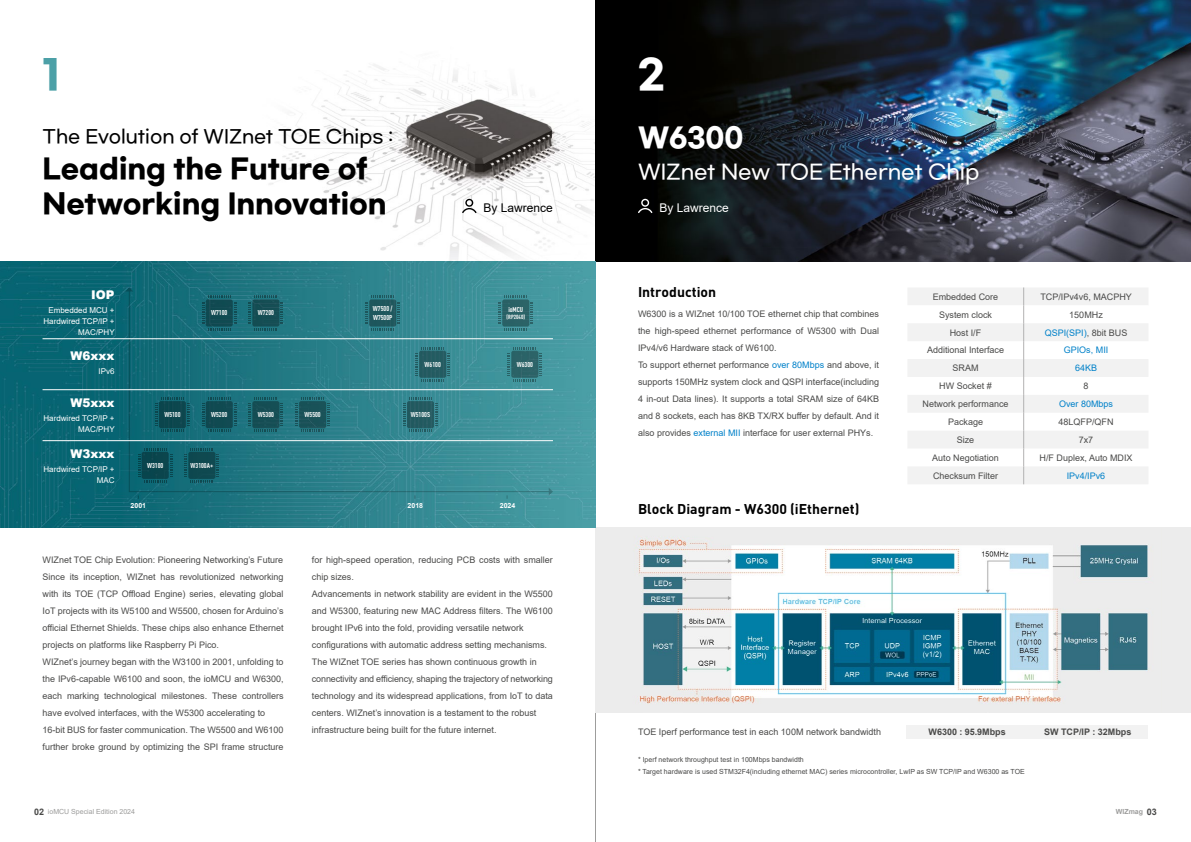
<style>
.page{position:relative;width:1191px;height:842px;background:#fff}
.page>*{position:absolute;margin:0;border:0;box-sizing:border-box;transform-origin:0 0}
.t1{font:700 40px "Gmarket Sans";color:#4ca0a7}
.t2{font:700 40px "Gmarket Sans";color:#fff}
.t3{font:700 27px/35px "Gmarket Sans";color:#000}
.t4{font:700 27px "Gmarket Sans";color:#fff}
.t5{font:500 20px "Gmarket Sans";color:#fff}
.t6{font:500 18px "Gmarket Sans";color:#000}
.t7{font:700 14px "DIN";color:#000}
.t8{font:900 12px "Arial";color:#fff}
.t9{font:12px "Arial";color:#000}
.t10{font:12px "Arial";color:#fff}
.t11{font:9px/17px "Arial";color:#4a4a49}
.t12{font:9px "Arial";color:#0081c9}
.t13{font:700 9px "Arial";color:#4a4a49}
.t14{font:8px/11px "Arial";color:#fff;text-align:right}
.t15{font:7px/12px "Arial";color:#4a4a49}
.t16{font:700 7px/9px "DIN Cond";color:#fff}
.t17{font:7px "Arial";color:#9d9d9c}
.t18{font:700 7px "Arial";color:#fff}
.t19{font:700 7px "Arial";color:#9d9d9c}
.t20{font:700 6px "DIN Cond";color:#fff}
.s1{color:#0081c9}
.s2{color:#4a4a49}
.s3{font-weight:700;font-size:9px;color:#4a4a49}
.s4{font-size:9px;color:#4a4a49}
</style>
<div class="page">
<hr style="left:595px;top:0;width:1px;height:842px;background:#9d9d9c">
<div style="left:907px;top:725px;width:241px;height:13px;background:#f2f2f2"></div>
<img style="left:595px;top:0;width:596px;height:261px">
<div style="left:595px;top:528px;width:596px;height:185px;background:#ececec"></div>
<img style="left:0;top:261px;width:595px;height:267px">
<img style="left:250px;top:64px;width:345px;height:204px">
<svg style="left:908px;top:287px;width:240px;height:197px"></svg>
<svg style="left:462px;top:199px;width:14px;height:14px"></svg>
<svg style="left:638px;top:199px;width:14px;height:14px"></svg>
<svg style="left:128px;top:290px;width:422px;height:203px;background:#2b7b85"></svg>
<svg style="left:125px;top:287px;width:8px;height:4px"></svg>
<svg style="left:549px;top:488px;width:4px;height:7px"></svg>
<hr style="left:43px;top:440px;width:510px;height:1px;background:#fff">
<hr style="left:43px;top:389px;width:510px;height:1px;background:#fff">
<hr style="left:43px;top:339px;width:510px;height:1px;background:#fff">
<img style="left:639px;top:538px;width:509px;height:166px">
<h1 class="t1" style="left:43px;top:52px;width:20px">1</h1>
<h1 class="t2" style="left:638px;top:52px;width:28px">2</h1>
<h3 class="t6" style="left:43px;top:127px;width:352px">The Evolution of WIZnet TOE Chips :</h3>
<h2 class="t3" style="left:43px;top:152px;width:345px">Leading the Future of<br>Networking Innovation</h2>
<h2 class="t4" style="left:638px;top:122px;width:107px">W6300</h2>
<h3 class="t5" style="left:638px;top:161px;width:343px">WIZnet New TOE Ethernet Chip</h3>
<h3 class="t9" style="left:483px;top:199px;width:71px">By Lawrence</h3>
<h3 class="t10" style="left:659px;top:199px;width:71px">By Lawrence</h3>
<h3 class="t8" style="left:91px;top:286px;width:25px">IOP</h3>
<p class="t14" style="left:43px;top:305px;width:73px">Embedded MCU +<br>Hardwired TCP/IP +<br>MAC/PHY</p>
<h3 class="t8" style="left:71px;top:347px;width:46px">W6xxx</h3>
<p class="t14" style="left:99px;top:365px;width:18px">IPv6</p>
<h3 class="t8" style="left:71px;top:394px;width:46px">W5xxx</h3>
<p class="t14" style="left:43px;top:413px;width:73px">Hardwired TCP/IP +<br>MAC/PHY</p>
<h3 class="t8" style="left:71px;top:445px;width:46px">W3xxx</h3>
<p class="t14" style="left:43px;top:463px;width:73px">Hardwired TCP/IP +<br>MAC</p>
<p class="t16" style="left:211px;top:308px;width:18px">W7100</p>
<p class="t16" style="left:258px;top:308px;width:18px">W7200</p>
<p class="t16" style="left:164px;top:410px;width:18px">W5100</p>
<p class="t16" style="left:258px;top:410px;width:18px">W5300</p>
<p class="t16" style="left:211px;top:410px;width:18px">W5200</p>
<p class="t16" style="left:147px;top:461px;width:18px">W3100</p>
<p class="t16" style="left:190px;top:461px;width:24px">W3100A+</p>
<p class="t16" style="left:373px;top:304px;width:21px">W7500 /<br>W7500P</p>
<p class="t16" style="left:508px;top:305px;width:16px">ioMCU</p>
<p class="t20" style="left:506px;top:313px;width:20px">(RP2040)</p>
<p class="t16" style="left:424px;top:359px;width:18px">W6100</p>
<p class="t16" style="left:517px;top:359px;width:18px">W6300</p>
<p class="t16" style="left:304px;top:410px;width:18px">W5500</p>
<p class="t16" style="left:411px;top:410px;width:21px">W5100S</p>
<p class="t18" style="left:131px;top:501px;width:17px">2001</p>
<p class="t18" style="left:407px;top:501px;width:17px">2018</p>
<p class="t18" style="left:500px;top:501px;width:17px">2024</p>
<p class="t11" style="left:43px;top:551px;width:242px">WIZnet TOE Chip Evolution: Pioneering Networking’s Future Since its inception, WIZnet has revolutionized networking with its TOE (TCP Offload Engine) series, elevating global IoT projects with its W5100 and W5500, chosen for Arduino’s official Ethernet Shields. These chips also enhance Ethernet projects on platforms like Raspberry Pi Pico.<br>WIZnet’s journey began with the W3100 in 2001, unfolding to the IPv6-capable W6100 and soon, the ioMCU and W6300, each marking technological milestones. These controllers have evolved interfaces, with the W5300 accelerating to 16-bit BUS for faster communication. The W5500 and W6100 further broke ground by optimizing the SPI frame structure</p>
<p class="t11" style="left:312px;top:551px;width:242px">for high-speed operation, reducing PCB costs with smaller chip sizes.<br>Advancements in network stability are evident in the W5500 and W5300, featuring new MAC Address filters. The W6100 brought IPv6 into the fold, providing versatile network configurations with automatic address setting mechanisms.<br>The WIZnet TOE series has shown continuous growth in connectivity and efficiency, shaping the trajectory of networking technology and its widespread applications, from IoT to data centers. WIZnet’s innovation is a testament to the robust infrastructure being built for the future internet.</p>
<h3 class="t7" style="left:638px;top:283px;width:80px">Introduction</h3>
<p class="t11" style="left:638px;top:305px;width:242px">W6300 is a WIZnet 10/100 TOE ethernet chip that combines the high-speed ethernet performance of W5300 with Dual IPv4/v6 Hardware stack of W6100.<br>To support ethernet performance <span class="s1">over 80Mbps</span> and above, it supports 150MHz system clock and QSPI interface(including 4 in-out Data lines). It supports a total SRAM size of 64KB and 8 sockets, each has 8KB TX/RX buffer by default. And it also provides <span class="s1">external MII</span> interface for user external PHYs.</p>
<h3 class="t7" style="left:638px;top:499px;width:223px">Block Diagram - W6300 (iEthernet)</h3>
<p class="t11" style="left:932px;top:288px;width:67px">Embedded Core</p>
<p class="t11" style="left:1040px;top:288px;width:93px">TCP/IPv4v6, MACPHY</p>
<p class="t11" style="left:939px;top:306px;width:55px">System clock</p>
<p class="t11" style="left:1069px;top:306px;width:35px">150MHz</p>
<p class="t11" style="left:949px;top:324px;width:33px">Host I/F</p>
<p class="t12" style="left:1044px;top:326px;width:84px">QSPI(SPI)<span class="s2">, 8bit BUS</span></p>
<p class="t11" style="left:927px;top:342px;width:79px">Additional Interface</p>
<p class="t12" style="left:1063px;top:344px;width:46px">GPIOs, MII</p>
<p class="t11" style="left:952px;top:360px;width:28px">SRAM</p>
<p class="t12" style="left:1075px;top:362px;width:24px">64KB</p>
<p class="t11" style="left:939px;top:377px;width:54px">HW Socket #</p>
<p class="t11" style="left:1083px;top:377px;width:7px">8</p>
<p class="t11" style="left:922px;top:395px;width:88px">Network performance</p>
<p class="t12" style="left:1059px;top:398px;width:56px">Over 80Mbps</p>
<p class="t11" style="left:948px;top:413px;width:37px">Package</p>
<p class="t11" style="left:1058px;top:413px;width:57px">48LQFP/QFN</p>
<p class="t11" style="left:956px;top:431px;width:19px">Size</p>
<p class="t11" style="left:1078px;top:431px;width:16px">7x7</p>
<p class="t11" style="left:932px;top:449px;width:68px">Auto Negotiation</p>
<p class="t11" style="left:1039px;top:449px;width:95px">H/F Duplex, Auto MDIX</p>
<p class="t11" style="left:933px;top:467px;width:67px">Checksum Filter</p>
<p class="t12" style="left:1066px;top:469px;width:40px">IPv4/IPv6</p>
<p class="t11" style="left:638px;top:723px;width:244px">TOE Iperf performance test in each 100M network bandwidth</p>
<p class="t13" style="left:928px;top:726px;width:79px">W6300 : 95.9Mbps</p>
<p class="t13" style="left:1044px;top:725px;width:89px">SW TCP/IP : 32Mbps</p>
<p class="t15" style="left:638px;top:753px;width:388px">* Iperf network throughput test in 100Mbps bandwidth<br>* Target hardware is used STM32F4(including ethernet MAC) series microcontroller, LwIP as SW TCP/IP and W6300 as TOE</p>
<p class="t17" style="left:34px;top:807px;width:103px"><span class="s3">02</span> ioMCU Special Edition 2024</p>
<p class="t19" style="left:1115px;top:807px;width:43px">WIZmag <span class="s4">03</span></p>
</div>
